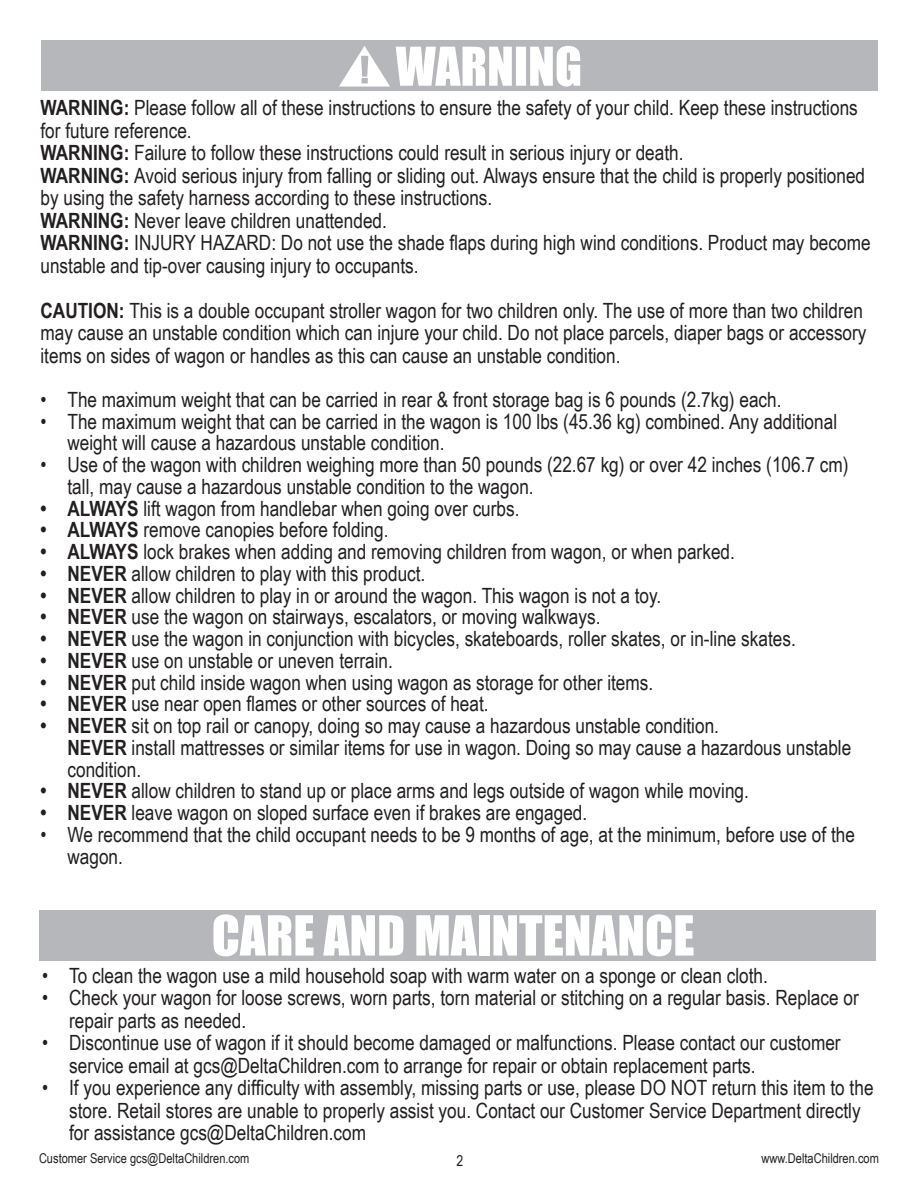
<style>
.page{position:relative;width:918px;height:1188px;background:#fff}
.page>*{position:absolute;margin:0;border:0;box-sizing:border-box;transform-origin:0 0}
.t1{font:51px "Impact";color:#fff}
.t2{font:21px/22.5px "Arial Narrow";color:#231f20}
.t3{font:15px "Arial Narrow";color:#231f20}
.t4{font:13.5px "Arial Narrow";color:#231f20}
.s1{font-weight:700}
</style>
<div class="page">
<div style="left:41px;top:40px;width:837px;height:51px;background:#b6b7bb"></div>
<svg style="left:339px;top:46px;width:51px;height:41px"></svg>
<svg style="left:396px;top:46px;width:184px;height:41px"></svg>
<div style="left:39px;top:910px;width:837px;height:51px;background:#b6b7bb"></div>
<p class="t2" style="left:40px;top:96px;width:819px"><span class="s1">WARNING:</span> Please follow all of these instructions to ensure the safety of your child. Keep these instructions for future reference.</p>
<p class="t2" style="left:40px;top:141px;width:645px"><span class="s1">WARNING:</span> Failure to follow these instructions could result in serious injury or death.</p>
<p class="t2" style="left:40px;top:163px;width:826px"><span class="s1">WARNING:</span> Avoid serious injury from falling or sliding out. Always ensure that the child is properly positioned by using the safety harness according to these instructions.</p>
<p class="t2" style="left:40px;top:208px;width:348px"><span class="s1">WARNING:</span> Never leave children unattended.</p>
<p class="t2" style="left:40px;top:231px;width:832px"><span class="s1">WARNING:</span> INJURY HAZARD: Do not use the shade flaps during high wind conditions. Product may become</p>
<p class="t2" style="left:40px;top:253px;width:380px">unstable and tip-over causing injury to occupants.</p>
<p class="t2" style="left:40px;top:298px;width:828px"><span class="s1">CAUTION:</span> This is a double occupant stroller wagon for two children only. The use of more than two children may cause an unstable condition which can injure your child. Do not place parcels, diaper bags or accessory items on sides of wagon or handles as this can cause an unstable condition.</p>
<p class="t2" style="left:40px;top:388px;width:743px">• The maximum weight that can be carried in rear &amp; front storage bag is 6 pounds (2.7kg) each.</p>
<p class="t2" style="left:68px;top:410px;width:771px;line-height:21.8px;text-indent:-27px">• The maximum weight that can be carried in the wagon is 100 lbs (45.36 kg) combined. Any additional weight will cause a hazardous unstable condition.</p>
<p class="t2" style="left:68px;top:453px;width:783px;line-height:21.8px;text-indent:-27px">• Use of the wagon with children weighing more than 50 pounds (22.67 kg) or over 42 inches (106.7 cm) tall, may cause a hazardous unstable condition to the wagon.</p>
<p class="t2" style="left:40px;top:496px;width:481px"><span class="s1">• ALWAYS</span> lift wagon from handlebar when going over curbs.</p>
<p class="t2" style="left:40px;top:518px;width:349px"><span class="s1">• ALWAYS</span> remove canopies before folding.</p>
<p class="t2" style="left:40px;top:540px;width:696px"><span class="s1">• ALWAYS</span> lock brakes when adding and removing children from wagon, or when parked.</p>
<p class="t2" style="left:40px;top:562px;width:386px"><span class="s1">• NEVER</span> allow children to play with this product.</p>
<p class="t2" style="left:40px;top:583px;width:622px"><span class="s1">• NEVER</span> allow children to play in or around the wagon. This wagon is not a toy.</p>
<p class="t2" style="left:40px;top:605px;width:562px"><span class="s1">• NEVER</span> use the wagon on stairways, escalators, or moving walkways.</p>
<p class="t2" style="left:40px;top:627px;width:757px"><span class="s1">• NEVER</span> use the wagon in conjunction with bicycles, skateboards, roller skates, or in-line skates.</p>
<p class="t2" style="left:40px;top:649px;width:354px"><span class="s1">• NEVER</span> use on unstable or uneven terrain.</p>
<p class="t2" style="left:40px;top:670px;width:614px"><span class="s1">• NEVER</span> put child inside wagon when using wagon as storage for other items.</p>
<p class="t2" style="left:40px;top:692px;width:450px"><span class="s1">• NEVER</span> use near open flames or other sources of heat.</p>
<p class="t2" style="left:68px;top:714px;width:785px;line-height:21.8px;text-indent:-27px"><span class="s1">• NEVER</span> sit on top rail or canopy, doing so may cause a hazardous unstable condition.<br><span class="s1">NEVER</span> install mattresses or similar items for use in wagon. Doing so may cause a hazardous unstable condition.</p>
<p class="t2" style="left:40px;top:779px;width:710px"><span class="s1">• NEVER</span> allow children to stand up or place arms and legs outside of wagon while moving.</p>
<p class="t2" style="left:40px;top:801px;width:548px"><span class="s1">• NEVER</span> leave wagon on sloped surface even if brakes are engaged.</p>
<p class="t2" style="left:68px;top:823px;width:789px;line-height:21.8px;text-indent:-27px">• We recommend that the child occupant needs to be 9 months of age, at the minimum, before use of the wagon.</p>
<p class="t1" style="left:212px;top:896px;width:484px">CARE AND MAINTENANCE</p>
<p class="t2" style="left:42px;top:963px;width:727px">• To clean the wagon use a mild household soap with warm water on a sponge or clean cloth.</p>
<p class="t2" style="left:69px;top:986px;width:791px;text-indent:-27px">• Check your wagon for loose screws, worn parts, torn material or stitching on a regular basis. Replace or repair parts as needed.</p>
<p class="t2" style="left:69px;top:1031px;width:773px;text-indent:-27px">• Discontinue use of wagon if it should become damaged or malfunctions. Please contact our customer service email at gcs@DeltaChildren.com to arrange for repair or obtain replacement parts.</p>
<p class="t2" style="left:69px;top:1076px;width:806px;text-indent:-27px">• If you experience any difficulty with assembly, missing parts or use, please DO NOT return this item to the store. Retail stores are unable to properly assist you. Contact our Customer Service Department directly for assistance gcs@DeltaChildren.com</p>
<p class="t4" style="left:39px;top:1149px;width:212px">Customer Service gcs@DeltaChildren.com</p>
<p class="t3" style="left:456px;top:1149px;width:8px">2</p>
<p class="t4" style="left:761px;top:1149px;width:119px">www.DeltaChildren.com</p>
</div>
